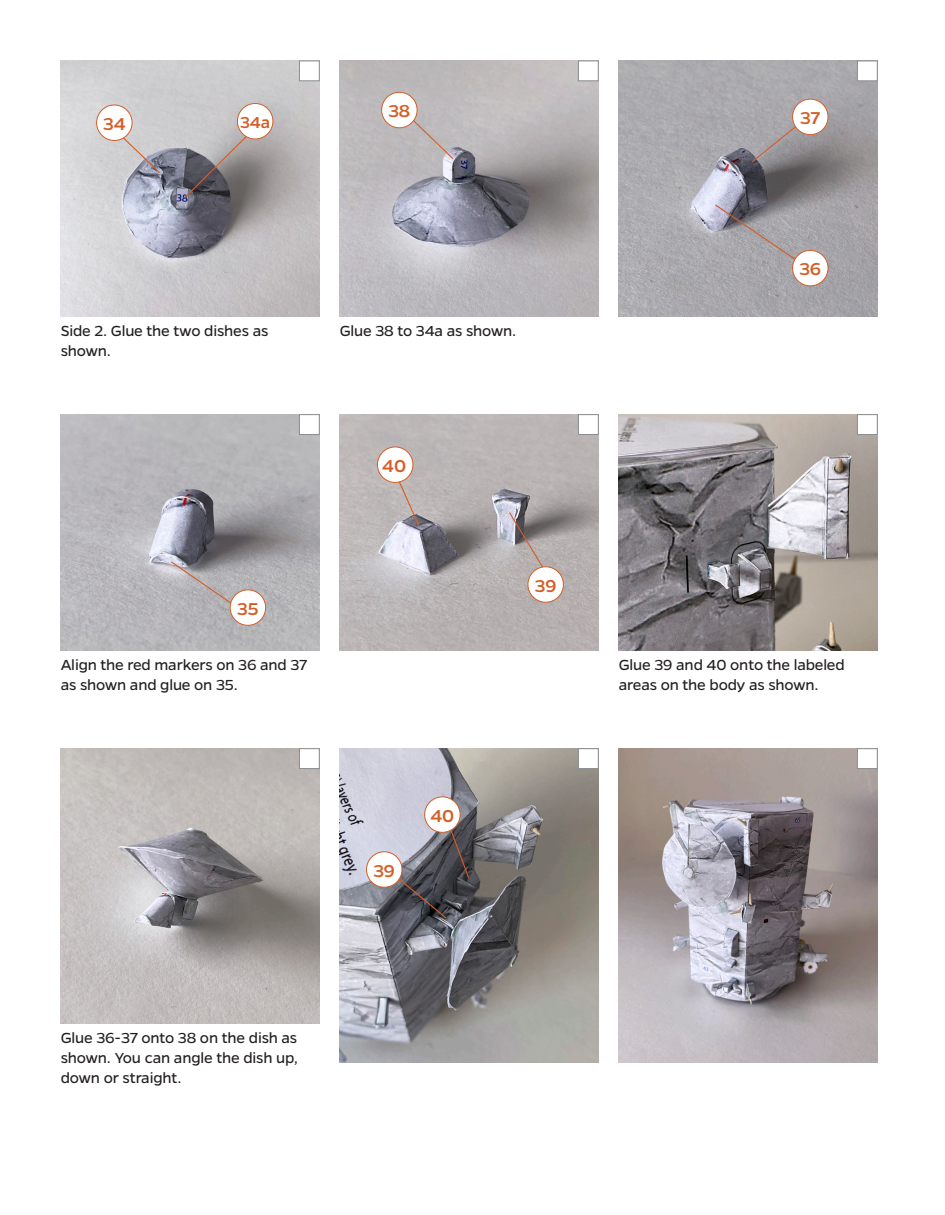
<style>
.page{position:relative;width:945px;height:1215px;background:#fff}
.page>*{position:absolute;margin:0;border:0;box-sizing:border-box;transform-origin:0 0}
.steps{font:500 19.5px "Gentona";color:#d55e27}
.steps-2{font:500 18px "Gentona";color:#d55e27}
.instructions{font:16.5px/19.8px "Gentona";letter-spacing:-.01em;color:#231f20}
</style>
<div class="page">
<img style="left:61px;top:61px;width:259px;height:255px">
<img style="left:340px;top:61px;width:258px;height:255px">
<img style="left:619px;top:61px;width:259px;height:255px">
<img style="left:61px;top:414px;width:259px;height:236px">
<img style="left:340px;top:414px;width:258px;height:236px">
<img style="left:619px;top:414px;width:259px;height:237px">
<svg style="left:183px;top:134px;width:66px;height:65px;background:#817d80"></svg>
<svg style="left:119px;top:133px;width:42px;height:41px;background:#bebbbf"></svg>
<div style="left:97px;top:105px;width:35px;height:35px;background:#fff;border-radius:50%"></div>
<div style="left:96px;top:105px;width:36px;height:36px;border:1px solid #d55e27;border-radius:50%"></div>
<div style="left:382px;top:92px;width:35px;height:36px;background:#fff;border-radius:50%"></div>
<div style="left:381px;top:92px;width:36px;height:36px;border:1px solid #d55e27;border-radius:50%"></div>
<div style="left:237px;top:104px;width:36px;height:35px;background:#fff;border-radius:50%"></div>
<div style="left:237px;top:103px;width:36px;height:36px;border:1px solid #d55e27;border-radius:50%"></div>
<svg style="left:412px;top:119px;width:43px;height:41px;background:#beb7b8"></svg>
<svg style="left:714px;top:203px;width:87px;height:61px;background:#9d9a9f"></svg>
<svg style="left:751px;top:119px;width:54px;height:44px;background:#9e989b"></svg>
<div style="left:793px;top:250px;width:35px;height:36px;background:#fff;border-radius:50%"></div>
<div style="left:792px;top:250px;width:36px;height:36px;border:1px solid #d55e27;border-radius:50%"></div>
<div style="left:793px;top:99px;width:35px;height:36px;background:#fff;border-radius:50%"></div>
<div style="left:792px;top:99px;width:36px;height:36px;border:1px solid #d55e27;border-radius:50%"></div>
<svg style="left:170px;top:560px;width:68px;height:49px;background:#aeaaad"></svg>
<div style="left:230px;top:590px;width:36px;height:35px;background:#fff;border-radius:50%"></div>
<div style="left:230px;top:589px;width:36px;height:37px;border:1px solid #d55e27;border-radius:50%"></div>
<svg style="left:394px;top:472px;width:26px;height:55px"></svg>
<svg style="left:508px;top:511px;width:39px;height:62px;background:#a09999"></svg>
<div style="left:528px;top:567px;width:35px;height:35px;background:#fff;border-radius:50%"></div>
<div style="left:528px;top:566px;width:36px;height:37px;border:1px solid #d55e27;border-radius:50%"></div>
<div style="left:377px;top:447px;width:36px;height:35px;background:#fff;border-radius:50%"></div>
<div style="left:377px;top:447px;width:36px;height:36px;border:1px solid #d55e27;border-radius:50%"></div>
<img style="left:61px;top:748px;width:259px;height:276px">
<img style="left:340px;top:748px;width:258px;height:315px">
<img style="left:619px;top:748px;width:259px;height:315px">
<svg style="left:390px;top:817px;width:80px;height:102px;background:#68666e"></svg>
<div style="left:425px;top:797px;width:35px;height:35px;background:#fff;border-radius:50%"></div>
<div style="left:424px;top:796px;width:36px;height:37px;border:1px solid #d55e27;border-radius:50%"></div>
<div style="left:367px;top:852px;width:35px;height:35px;background:#fff;border-radius:50%"></div>
<div style="left:366px;top:851px;width:36px;height:37px;border:1px solid #d55e27;border-radius:50%"></div>
<div style="left:299px;top:61px;width:21px;height:20px;background:#fff;border:1px solid #8b8d90"></div>
<div style="left:578px;top:61px;width:20px;height:20px;background:#fff;border:1px solid #8b8d90"></div>
<div style="left:857px;top:61px;width:21px;height:20px;background:#fff;border:1px solid #8b8d90"></div>
<div style="left:299px;top:414px;width:21px;height:21px;background:#fff;border:1px solid #8b8d90"></div>
<div style="left:578px;top:414px;width:20px;height:21px;background:#fff;border:1px solid #8b8d90"></div>
<div style="left:857px;top:414px;width:21px;height:21px;background:#fff;border:1px solid #8b8d90"></div>
<div style="left:299px;top:748px;width:21px;height:21px;background:#fff;border:1px solid #8b8d90"></div>
<div style="left:578px;top:748px;width:20px;height:21px;background:#fff;border:1px solid #8b8d90"></div>
<div style="left:857px;top:748px;width:21px;height:21px;background:#fff;border:1px solid #8b8d90"></div>
<p class="steps" style="left:103px;top:113px;width:24px">34</p>
<p class="steps-2" style="left:240px;top:112px;width:31px">34a</p>
<p class="steps" style="left:388px;top:100px;width:23px">38</p>
<p class="instructions" style="left:61px;top:321px;width:209px">Side 2. Glue the two dishes as shown.</p>
<p class="instructions" style="left:340px;top:321px;width:178px">Glue 38 to 34a as shown.</p>
<p class="steps" style="left:382px;top:455px;width:25px">40</p>
<p class="steps" style="left:237px;top:598px;width:23px">35</p>
<p class="instructions" style="left:61px;top:655px;width:248px">Align the red markers on 36 and 37 as shown and glue on 35.</p>
<p class="steps" style="left:535px;top:575px;width:23px">39</p>
<p class="steps" style="left:373px;top:860px;width:23px">39</p>
<p class="steps" style="left:430px;top:805px;width:25px">40</p>
<p class="instructions" style="left:61px;top:1028px;width:239px;text-align:justify">Glue 36-37 onto 38 on the dish as shown. You can angle the dish up, down or straight.</p>
<p class="steps" style="left:800px;top:107px;width:21px">37</p>
<p class="steps" style="left:799px;top:258px;width:23px">36</p>
<p class="instructions" style="left:619px;top:655px;width:227px">Glue 39 and 40 onto the labeled areas on the body as shown.</p>
</div>
